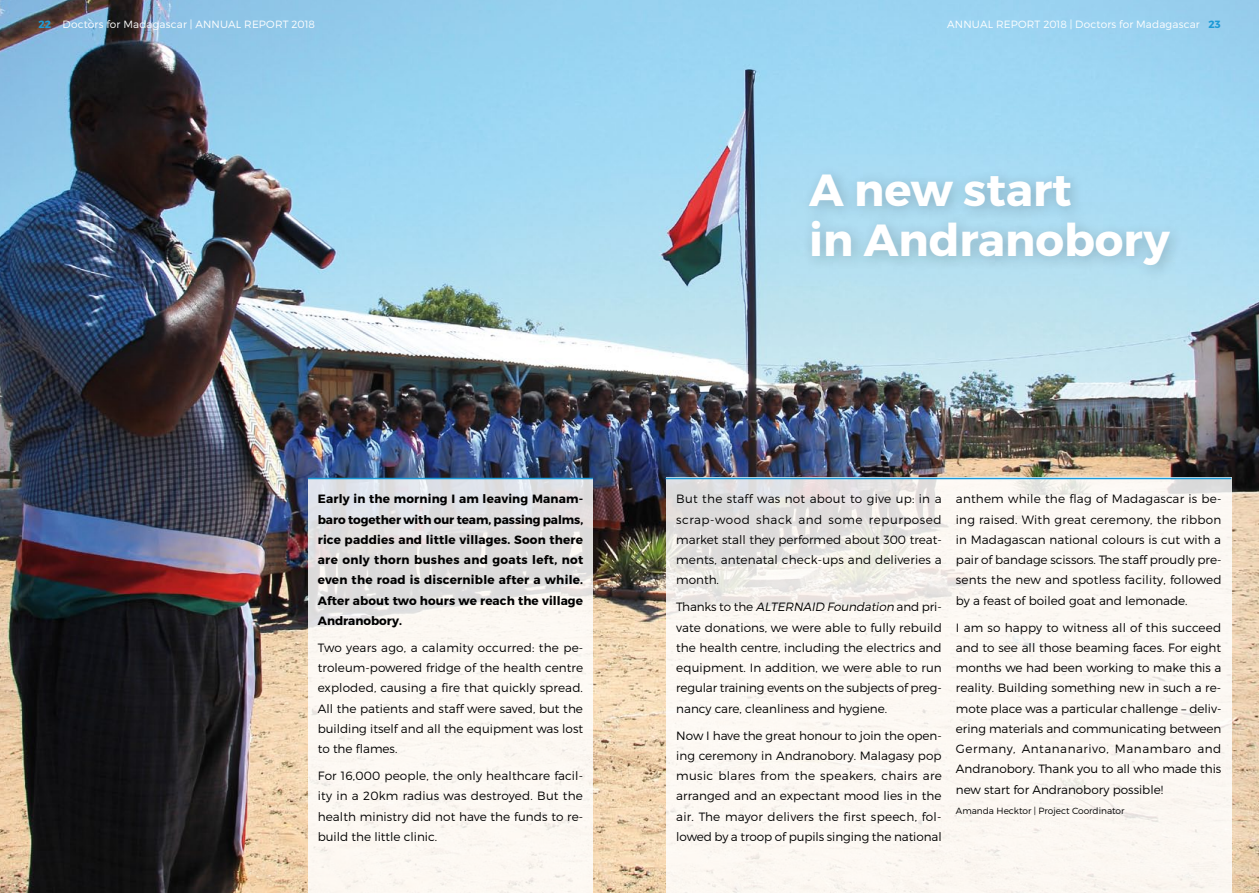
<style>
.page{position:relative;width:1259px;height:893px;background:#fff}
.page>*{position:absolute;margin:0;border:0;box-sizing:border-box;transform-origin:0 0}
.t1{font:700 45px/49.5px "Montserrat";color:#fff}
.t2{font:300 12px/20.2px "Montserrat";color:#000;text-align:justify}
.t3{font:700 12px/20.2px "Montserrat";letter-spacing:.005em;color:#000;text-align:justify}
.t4{font:300 10.5px "Montserrat";letter-spacing:.015em;color:#fff}
.t5{font:300 9px "Montserrat";color:#000}
.s1{font-weight:700;color:#1c9ad6}
.s2{font-style:italic}
</style>
<div class="page">
<img style="left:0;top:0;width:1259px;height:893px">
<svg style="left:665px;top:479px;width:566px;height:414px;fill:#fcf8f2"></svg>
<hr style="left:665px;top:478px;width:566px;height:1px;background:#1c9ad6">
<div style="left:799px;top:164px;width:386px;height:118px;background:#000;opacity:.2"></div>
<svg style="left:308px;top:479px;width:285px;height:414px;fill:#fcf7f2"></svg>
<hr style="left:308px;top:478px;width:285px;height:1px;background:#1c9ad6">
<p class="t4" style="left:38px;top:18px;width:278px"><span class="s1">22</span> Doctors for Madagascar | Annual Report 2018</p>
<p class="t4" style="left:947px;top:18px;width:275px">Annual Report 2018 | Doctors for Madagascar <span class="s1">23</span></p>
<p class="t3" style="left:318px;top:489px;width:267px">Early in the morning I am leaving Manam&shy;baro together with our team, passing palms, rice paddies and little villages. Soon there are only thorn bushes and goats left, not even the road is discernible after a while.<br>After about two hours we reach the village Andranobory.</p>
<p class="t2" style="left:318px;top:637px;width:267px">Two years ago, a calamity occurred: the pe&shy;troleum-powered fridge of the health centre exploded, causing a fire that quickly spread.<br>All the patients and staff were saved, but the building itself and all the equipment was lost to the flames.</p>
<p class="t2" style="left:318px;top:765px;width:267px">For 16,000 people, the only healthcare facil&shy;ity in a 20km radius was destroyed. But the health ministry did not have the funds to re&shy;build the little clinic.</p>
<h1 class="t1" style="left:809px;top:166px;width:362px">A new start<br>in Andranobory</h1>
<p class="t2" style="left:676px;top:489px;width:267px">But the staff was not about to give up: in a scrap-wood shack and some repurposed market stall they performed about 300 treat&shy;ments, antenatal check-ups and deliveries a month.</p>
<p class="t2" style="left:676px;top:597px;width:267px">Thanks to the <span class="s2">ALTERNAID Foundation</span> and pri&shy;vate donations, we were able to fully rebuild the health centre, including the electrics and equipment. In addition, we were able to run regular training events on the subjects of preg&shy;nancy care, cleanliness and hygiene.</p>
<p class="t2" style="left:676px;top:725px;width:267px">Now I have the great honour to join the open&shy;ing ceremony in Andranobory. Malagasy pop music blares from the speakers, chairs are arranged and an expectant mood lies in the air. The mayor delivers the first speech, fol&shy;lowed by a troop of pupils singing the national</p>
<p class="t2" style="left:956px;top:489px;width:267px">anthem while the flag of Madagascar is be&shy;ing raised. With great ceremony, the ribbon in Madagascan national colours is cut with a pair of bandage scissors. The staff proudly pre&shy;sents the new and spotless facility, followed by a feast of boiled goat and lemonade.</p>
<p class="t2" style="left:956px;top:617px;width:267px">I am so happy to witness all of this succeed and to see all those beaming faces. For eight months we had been working to make this a reality. Building something new in such a re&shy;mote place was a particular challenge – deliv&shy;ering materials and communicating between Germany, Antananarivo, Manambaro and Andranobory. Thank you to all who made this new start for Andranobory possible!</p>
<p class="t5" style="left:956px;top:805px;width:170px">Amanda Hecktor | Project Coordinator</p>
</div>
